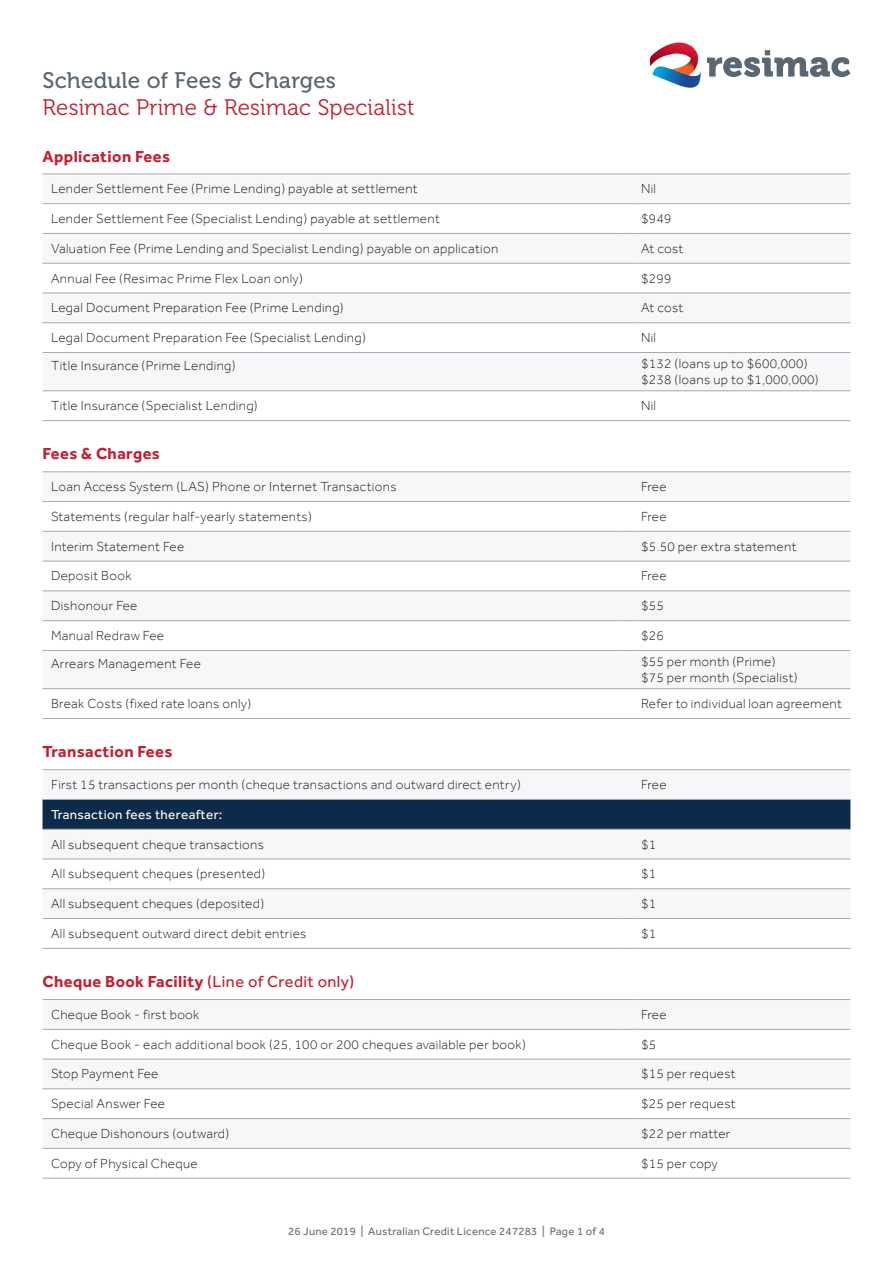
<style>
.page{position:relative;width:893px;height:1263px;background:#fff}
.page>*{position:absolute;margin:0;border:0;box-sizing:border-box;transform-origin:0 0}
.t1{font:22.35px "Museo 300";letter-spacing:.01em;color:#c21f31}
.t2{font:22.35px "Museo 500";letter-spacing:.01em;color:#5a6670}
.t3{font:700 16.5px "Effra";letter-spacing:.025em;color:#c21f31}
.t4{font:300 13.5px "Effra";letter-spacing:.025em;color:#231f20}
.t5{font:13.5px "Effra";letter-spacing:.025em;color:#fff}
.t6{font:11.25px "Effra";letter-spacing:.025em;color:#6c6d70}
.s1{font-weight:400}
</style>
<div class="page">
<svg style="left:650px;top:43px;width:51px;height:45px"></svg>
<svg style="left:707px;top:50px;width:143px;height:27px"></svg>
<svg style="left:43px;top:204px;width:807px;height:150px"></svg>
<hr style="left:43px;top:203px;width:578px;height:1px;background:#a8a9ad">
<hr style="left:632px;top:203px;width:218px;height:1px;background:#a8a9ad">
<hr style="left:43px;top:233px;width:578px;height:1px;background:#a8a9ad">
<hr style="left:632px;top:233px;width:218px;height:1px;background:#a8a9ad">
<hr style="left:43px;top:263px;width:578px;height:1px;background:#a8a9ad">
<hr style="left:632px;top:263px;width:218px;height:1px;background:#a8a9ad">
<hr style="left:43px;top:293px;width:578px;height:1px;background:#a8a9ad">
<hr style="left:632px;top:293px;width:218px;height:1px;background:#a8a9ad">
<hr style="left:43px;top:322px;width:578px;height:1px;background:#a8a9ad">
<hr style="left:632px;top:322px;width:218px;height:1px;background:#a8a9ad">
<hr style="left:43px;top:352px;width:578px;height:1px;background:#a8a9ad">
<hr style="left:632px;top:352px;width:218px;height:1px;background:#a8a9ad">
<hr style="left:43px;top:390px;width:578px;height:1px;background:#a8a9ad">
<hr style="left:632px;top:390px;width:218px;height:1px;background:#a8a9ad">
<hr style="left:43px;top:420px;width:578px;height:1px;background:#a8a9ad">
<hr style="left:632px;top:420px;width:218px;height:1px;background:#a8a9ad">
<hr style="left:43px;top:174px;width:578px;height:1px;background:#a8a9ad">
<hr style="left:632px;top:174px;width:218px;height:1px;background:#a8a9ad">
<svg style="left:43px;top:472px;width:807px;height:150px"></svg>
<hr style="left:43px;top:501px;width:578px;height:1px;background:#a8a9ad">
<hr style="left:632px;top:501px;width:218px;height:1px;background:#a8a9ad">
<hr style="left:43px;top:531px;width:578px;height:1px;background:#a8a9ad">
<hr style="left:632px;top:531px;width:218px;height:1px;background:#a8a9ad">
<hr style="left:43px;top:561px;width:578px;height:1px;background:#a8a9ad">
<hr style="left:632px;top:561px;width:218px;height:1px;background:#a8a9ad">
<hr style="left:43px;top:591px;width:578px;height:1px;background:#a8a9ad">
<hr style="left:632px;top:591px;width:218px;height:1px;background:#a8a9ad">
<hr style="left:43px;top:620px;width:578px;height:1px;background:#a8a9ad">
<hr style="left:632px;top:620px;width:218px;height:1px;background:#a8a9ad">
<hr style="left:43px;top:650px;width:578px;height:1px;background:#a8a9ad">
<hr style="left:632px;top:650px;width:218px;height:1px;background:#a8a9ad">
<hr style="left:43px;top:688px;width:578px;height:1px;background:#a8a9ad">
<hr style="left:632px;top:688px;width:218px;height:1px;background:#a8a9ad">
<hr style="left:43px;top:718px;width:578px;height:1px;background:#a8a9ad">
<hr style="left:632px;top:718px;width:218px;height:1px;background:#a8a9ad">
<hr style="left:43px;top:471px;width:578px;height:1px;background:#a8a9ad">
<hr style="left:632px;top:471px;width:218px;height:1px;background:#a8a9ad">
<svg style="left:43px;top:770px;width:807px;height:120px"></svg>
<svg style="left:43px;top:799px;width:807px;height:31px;background:#16324f"></svg>
<hr style="left:632px;top:829px;width:218px;height:1px;background:#a8a9ad">
<hr style="left:43px;top:859px;width:578px;height:1px;background:#a8a9ad">
<hr style="left:632px;top:859px;width:218px;height:1px;background:#a8a9ad">
<hr style="left:43px;top:888px;width:578px;height:1px;background:#a8a9ad">
<hr style="left:632px;top:888px;width:218px;height:1px;background:#a8a9ad">
<hr style="left:43px;top:918px;width:578px;height:1px;background:#a8a9ad">
<hr style="left:632px;top:918px;width:218px;height:1px;background:#a8a9ad">
<hr style="left:43px;top:948px;width:578px;height:1px;background:#a8a9ad">
<hr style="left:632px;top:948px;width:218px;height:1px;background:#a8a9ad">
<hr style="left:43px;top:769px;width:578px;height:1px;background:#a8a9ad">
<hr style="left:632px;top:769px;width:218px;height:1px;background:#a8a9ad">
<svg style="left:43px;top:1000px;width:807px;height:148px"></svg>
<hr style="left:43px;top:1029px;width:578px;height:1px;background:#a8a9ad">
<hr style="left:632px;top:1029px;width:218px;height:1px;background:#a8a9ad">
<hr style="left:43px;top:1059px;width:578px;height:1px;background:#a8a9ad">
<hr style="left:632px;top:1059px;width:218px;height:1px;background:#a8a9ad">
<hr style="left:43px;top:1088px;width:578px;height:1px;background:#a8a9ad">
<hr style="left:632px;top:1088px;width:218px;height:1px;background:#a8a9ad">
<hr style="left:43px;top:1118px;width:578px;height:1px;background:#a8a9ad">
<hr style="left:632px;top:1118px;width:218px;height:1px;background:#a8a9ad">
<hr style="left:43px;top:1148px;width:578px;height:1px;background:#a8a9ad">
<hr style="left:632px;top:1148px;width:218px;height:1px;background:#a8a9ad">
<hr style="left:43px;top:1178px;width:578px;height:1px;background:#a8a9ad">
<hr style="left:632px;top:1178px;width:218px;height:1px;background:#a8a9ad">
<hr style="left:43px;top:999px;width:578px;height:1px;background:#a8a9ad">
<hr style="left:632px;top:999px;width:218px;height:1px;background:#a8a9ad">
<h1 class="t2" style="left:43px;top:68px;width:295px">Schedule of Fees &amp; Charges</h1>
<h1 class="t1" style="left:43px;top:95px;width:374px">Resimac Prime &amp; Resimac Specialist</h1>
<p class="t3" style="left:43px;top:146px;width:129px">Application Fees</p>
<p class="t4" style="left:51px;top:181px;width:368px">Lender Settlement Fee (Prime Lending) payable at settlement</p>
<p class="t4" style="left:641px;top:181px;width:17px">Nil</p>
<p class="t4" style="left:51px;top:210px;width:390px">Lender Settlement Fee (Specialist Lending) payable at settlement</p>
<p class="t4" style="left:641px;top:210px;width:32px">$949</p>
<p class="t4" style="left:51px;top:240px;width:449px">Valuation Fee (Prime Lending and Specialist Lending) payable on application</p>
<p class="t4" style="left:641px;top:240px;width:44px">At cost</p>
<p class="t4" style="left:51px;top:270px;width:253px">Annual Fee (Resimac Prime Flex Loan only)</p>
<p class="t4" style="left:641px;top:270px;width:32px">$299</p>
<p class="t4" style="left:51px;top:300px;width:294px">Legal Document Preparation Fee (Prime Lending)</p>
<p class="t4" style="left:641px;top:300px;width:44px">At cost</p>
<p class="t4" style="left:51px;top:330px;width:316px">Legal Document Preparation Fee (Specialist Lending)</p>
<p class="t4" style="left:641px;top:330px;width:17px">Nil</p>
<p class="t4" style="left:51px;top:357px;width:186px">Title Insurance (Prime Lending)</p>
<p class="t4" style="left:641px;top:355px;width:168px">$132 (loans up to $600,000)</p>
<p class="t4" style="left:641px;top:372px;width:179px">$238 (loans up to $1,000,000)</p>
<p class="t4" style="left:51px;top:398px;width:208px">Title Insurance (Specialist Lending)</p>
<p class="t4" style="left:641px;top:398px;width:17px">Nil</p>
<p class="t3" style="left:43px;top:444px;width:119px">Fees &amp; Charges</p>
<p class="t4" style="left:51px;top:479px;width:347px">Loan Access System (LAS) Phone or Internet Transactions</p>
<p class="t4" style="left:641px;top:479px;width:27px">Free</p>
<p class="t4" style="left:51px;top:508px;width:262px">Statements (regular half-yearly statements)</p>
<p class="t4" style="left:641px;top:508px;width:27px">Free</p>
<p class="t4" style="left:51px;top:538px;width:135px">Interim Statement Fee</p>
<p class="t4" style="left:641px;top:538px;width:157px">$5.50 per extra statement</p>
<p class="t4" style="left:51px;top:568px;width:82px">Deposit Book</p>
<p class="t4" style="left:641px;top:568px;width:27px">Free</p>
<p class="t4" style="left:51px;top:598px;width:88px">Dishonour Fee</p>
<p class="t4" style="left:641px;top:598px;width:24px">$55</p>
<p class="t4" style="left:51px;top:627px;width:115px">Manual Redraw Fee</p>
<p class="t4" style="left:641px;top:627px;width:24px">$26</p>
<p class="t4" style="left:51px;top:655px;width:151px">Arrears Management Fee</p>
<p class="t4" style="left:641px;top:653px;width:136px">$55 per month (Prime)</p>
<p class="t4" style="left:641px;top:670px;width:158px">$75 per month (Specialist)</p>
<p class="t4" style="left:51px;top:695px;width:202px">Break Costs (fixed rate loans only)</p>
<p class="t4" style="left:641px;top:695px;width:202px">Refer to individual loan agreement</p>
<p class="t3" style="left:43px;top:742px;width:131px">Transaction Fees</p>
<p class="t4" style="left:51px;top:776px;width:471px">First 15 transactions per month (cheque transactions and outward direct entry)</p>
<p class="t4" style="left:641px;top:776px;width:27px">Free</p>
<p class="t5" style="left:51px;top:806px;width:173px">Transaction fees thereafter:</p>
<p class="t4" style="left:51px;top:836px;width:214px">All subsequent cheque transactions</p>
<p class="t4" style="left:641px;top:836px;width:17px">$1</p>
<p class="t4" style="left:51px;top:866px;width:216px">All subsequent cheques (presented)</p>
<p class="t4" style="left:641px;top:866px;width:17px">$1</p>
<p class="t4" style="left:51px;top:895px;width:215px">All subsequent cheques (deposited)</p>
<p class="t4" style="left:641px;top:895px;width:17px">$1</p>
<p class="t4" style="left:51px;top:925px;width:257px">All subsequent outward direct debit entries</p>
<p class="t4" style="left:641px;top:925px;width:17px">$1</p>
<p class="t3" style="left:43px;top:971px;width:313px">Cheque Book Facility <span class="s1">(Line of Credit only)</span></p>
<p class="t4" style="left:51px;top:1006px;width:150px">Cheque Book - first book</p>
<p class="t4" style="left:641px;top:1006px;width:27px">Free</p>
<p class="t4" style="left:51px;top:1036px;width:476px">Cheque Book - each additional book (25, 100 or 200 cheques available per book)</p>
<p class="t4" style="left:641px;top:1036px;width:17px">$5</p>
<p class="t4" style="left:51px;top:1066px;width:109px">Stop Payment Fee</p>
<p class="t4" style="left:641px;top:1066px;width:96px">$15 per request</p>
<p class="t4" style="left:51px;top:1096px;width:116px">Special Answer Fee</p>
<p class="t4" style="left:641px;top:1096px;width:96px">$25 per request</p>
<p class="t4" style="left:51px;top:1125px;width:180px">Cheque Dishonours (outward)</p>
<p class="t4" style="left:641px;top:1125px;width:91px">$22 per matter</p>
<p class="t4" style="left:51px;top:1155px;width:148px">Copy of Physical Cheque</p>
<p class="t4" style="left:641px;top:1155px;width:78px">$15 per copy</p>
<p class="t6" style="left:288px;top:1225px;width:318px">26 June 2019 | Australian Credit Licence 247283 | Page 1 of 4</p>
</div>
